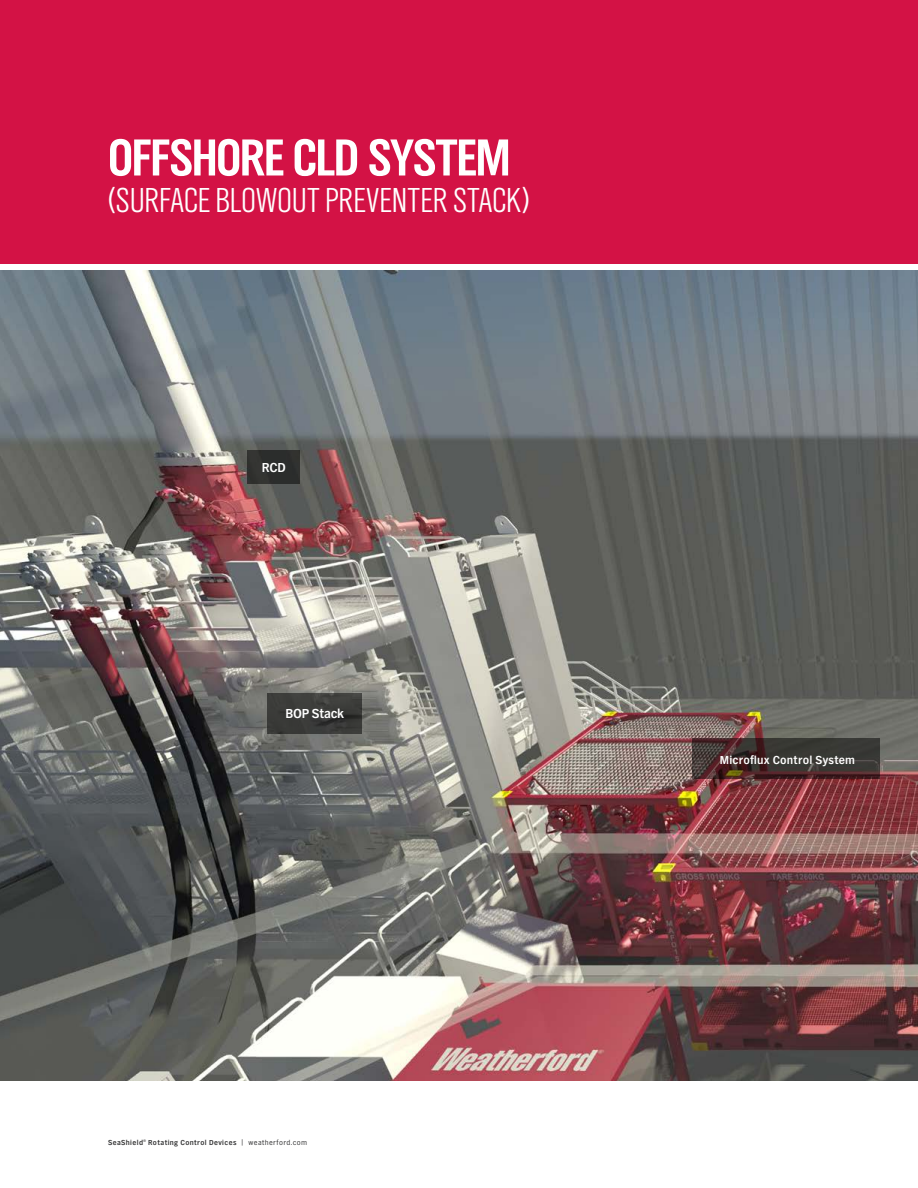
<style>
.page{position:relative;width:918px;height:1188px;background:#fff}
.page>*{position:absolute;margin:0;border:0;box-sizing:border-box;transform-origin:0 0}
.t1{font:54px "TV Nord EF Bold Con";letter-spacing:-.025em;color:#fff}
.t2{font:36px "TV Nord EF Light Con";letter-spacing:-.02em;color:#fff}
.t3{font:700 13.5px "TV Nord EF";letter-spacing:-.015em;color:#fff}
.t4{font:700 12px "TV Nord EF";letter-spacing:.02em;color:#fff}
.t5{font:700 7.5px "TV Nord EF";letter-spacing:.055em;color:#333334}
.s1{font-weight:400}
</style>
<div class="page">
<div style="left:0;top:0;width:918px;height:263px;background:#d31245"></div>
<img style="left:0;top:270px;width:918px;height:811px">
<svg style="left:692px;top:738px;width:188px;height:41px;background:#40312f"></svg>
<div style="left:247px;top:450px;width:53px;height:34px;background:#2b2d2c"></div>
<svg style="left:267px;top:693px;width:95px;height:41px;background:#3a3a38"></svg>
<h1 class="t1" style="left:108px;top:126px;width:404px">OFFSHORE CLD SYSTEM</h1>
<h2 class="t2" style="left:108px;top:181px;width:424px">(SURFACE BLOWOUT PREVENTER STACK)</h2>
<h3 class="t3" style="left:262px;top:460px;width:26px">RCD</h3>
<h3 class="t3" style="left:286px;top:706px;width:60px">BOP Stack</h3>
<p class="t5" style="left:108px;top:1139px;width:201px">SeaShield<sup>®</sup> Rotating Control Devices <span class="s1">| weatherford.com</span></p>
<h3 class="t4" style="left:720px;top:753px;width:137px">Microflux Control System</h3>
</div>
